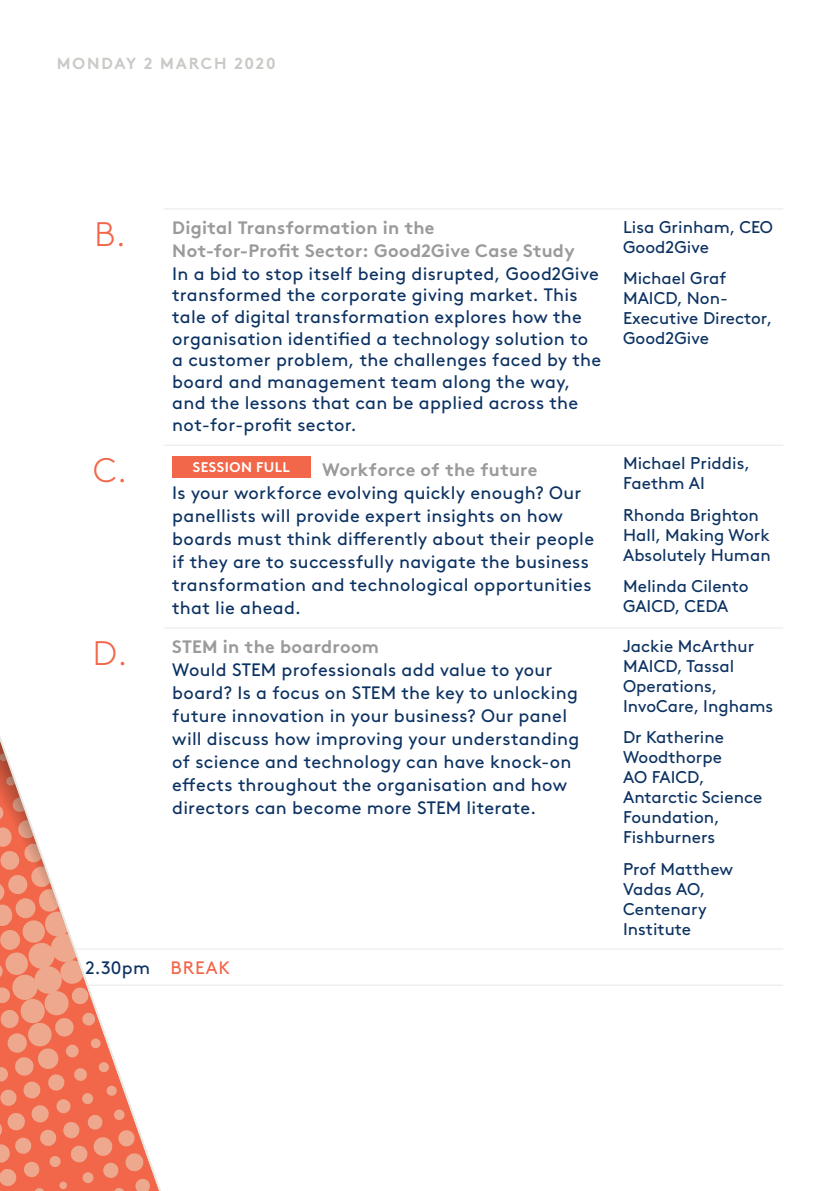
<style>
.page{position:relative;width:840px;height:1191px;background:#fff}
.page>*{position:absolute;margin:0;border:0;box-sizing:border-box;transform-origin:0 0}
.t1{font:300 34px "Brown Std";color:#f26649}
.t2{font:18px/23px "Brown Std";letter-spacing:.015em;color:#0c3262}
.t3{font:700 18px/23px "Brown Std";letter-spacing:.015em;color:#999b9a}
.t4{font:18px "Brown Std";letter-spacing:.05em;color:#0c3262}
.t5{font:17px/20px "Brown Std";color:#0c3262}
.t6{font:700 16px "Brown Std";letter-spacing:.105em;color:#c9cac6}
.t7{font:700 14px "Brown Std";letter-spacing:.03em;color:#fff}
.s1{font-weight:300;font-size:34px;color:#f26649}
.s2{font-weight:700;color:#999b9a}
.s3{color:#f26649}
</style>
<div class="page">
<hr style="left:614px;top:948px;width:168px;height:1px;background:#e8e8e2">
<hr style="left:614px;top:984px;width:168px;height:1px;background:#e8e8e2">
<hr style="left:164px;top:948px;width:450px;height:1px;background:#e8e8e2">
<hr style="left:164px;top:984px;width:450px;height:1px;background:#e8e8e2">
<hr style="left:164px;top:208px;width:450px;height:1px;background:#e8e8e2">
<hr style="left:614px;top:208px;width:168px;height:1px;background:#e8e8e2">
<hr style="left:164px;top:445px;width:450px;height:1px;background:#e8e8e2">
<hr style="left:614px;top:445px;width:168px;height:1px;background:#e8e8e2">
<hr style="left:164px;top:627px;width:450px;height:1px;background:#e8e8e2">
<hr style="left:614px;top:627px;width:168px;height:1px;background:#e8e8e2">
<div style="left:172px;top:456px;width:138px;height:22px;background:#f26649"></div>
<svg style="left:0;top:208px;width:173px;height:983px"></svg>
<p class="t6" style="left:57px;top:53px;width:220px">MONDAY 2 MARCH 2020</p>
<p class="t3" style="left:172px;top:216px;width:403px;text-indent:-78px"><span class="s1">B.</span> Digital Transformation in the<br>Not-for-Profit Sector: Good2Give Case Study</p>
<p class="t2" style="left:172px;top:263px;width:430px;line-height:21.6px">In a bid to stop itself being disrupted, Good2Give transformed the corporate giving market. This tale of digital transformation explores how the organisation identified a technology solution to a customer problem, the challenges faced by the board and management team along the way, and the lessons that can be applied across the not-for-profit sector.</p>
<h1 class="t1" style="left:93px;top:451px;width:35px">C.</h1>
<p class="t7" style="left:193px;top:459px;width:99px">SESSION FULL</p>
<p class="t3" style="left:322px;top:458px;width:217px">Workforce of the future</p>
<p class="t2" style="left:172px;top:481px;width:423px">Is your workforce evolving quickly enough? Our panellists will provide expert insights on how boards must think differently about their people if they are to successfully navigate the business transformation and technological opportunities that lie ahead.</p>
<p class="t5" style="left:622px;top:217px;width:151px">Lisa Grinham, CEO<br>Good2Give</p>
<p class="t5" style="left:622px;top:268px;width:151px">Michael Graf<br>MAICD, Non-<br>Executive Director,<br>Good2Give</p>
<p class="t5" style="left:622px;top:453px;width:128px">Michael Priddis,<br>Faethm AI</p>
<p class="t5" style="left:622px;top:505px;width:149px">Rhonda Brighton<br>Hall, Making Work<br>Absolutely Human</p>
<p class="t5" style="left:622px;top:576px;width:127px">Melinda Cilento<br>GAICD, CEDA</p>
<p class="t2" style="left:172px;top:635px;width:408px;text-indent:-79px"><span class="s1">D.</span> <span class="s2">STEM in the boardroom<br></span>Would STEM professionals add value to your board? Is a focus on STEM the key to unlocking future innovation in your business? Our panel will discuss how improving your understanding of science and technology can have knock-on effects throughout the organisation and how directors can become more STEM literate.</p>
<p class="t5" style="left:622px;top:636px;width:151px">Jackie McArthur<br>MAICD, Tassal<br>Operations,<br>InvoCare, Inghams</p>
<p class="t5" style="left:622px;top:727px;width:141px">Dr Katherine<br>Woodthorpe<br>AO FAICD,<br>Antarctic Science<br>Foundation,<br>Fishburners</p>
<p class="t5" style="left:622px;top:859px;width:111px">Prof Matthew<br>Vadas AO,<br>Centenary<br>Institute</p>
<p class="t4" style="left:85px;top:957px;width:146px">2.30pm <span class="s3">BREAK</span></p>
</div>
